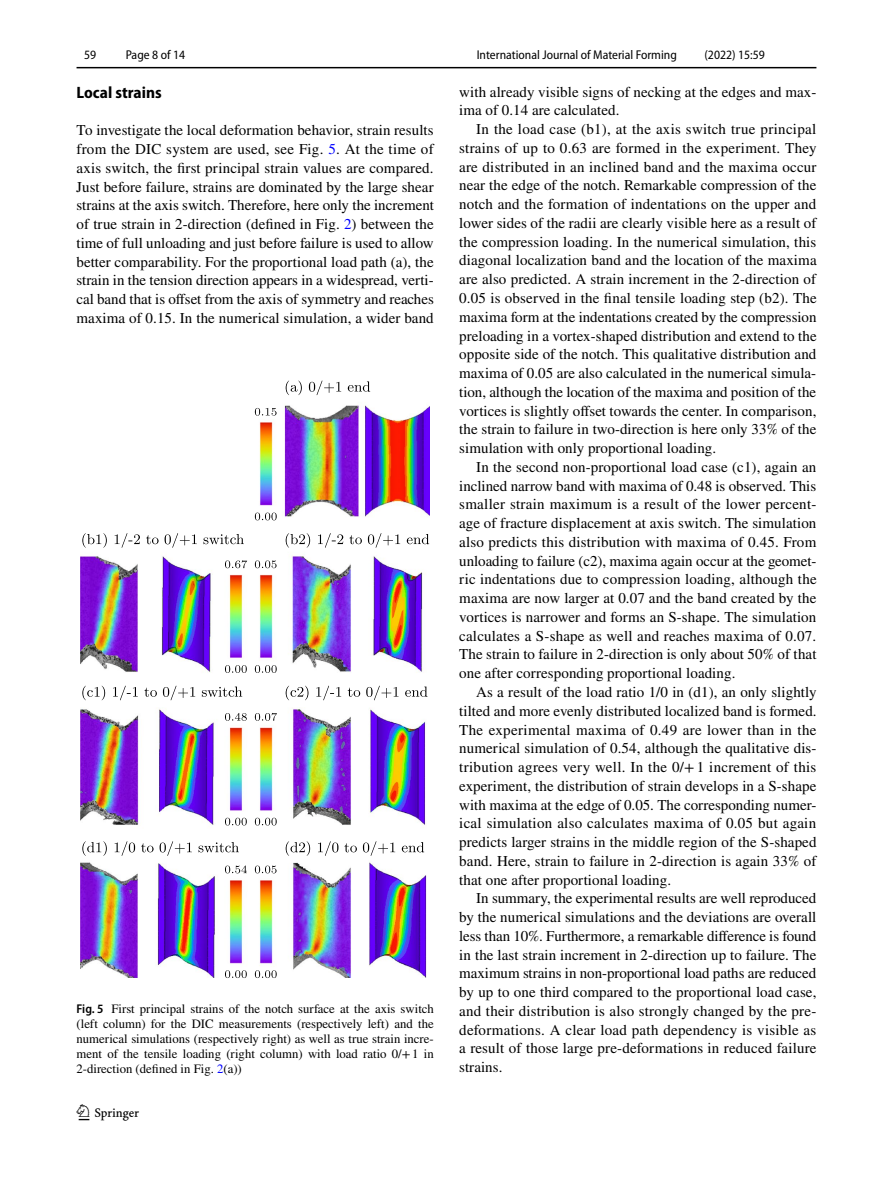
<style>
.page{position:relative;width:893px;height:1187px;background:#fff}
.page>*{position:absolute;margin:0;border:0;box-sizing:border-box;transform-origin:0 0}
.t1{font:22.5px "Springnew Regular 2";color:#000}
.t2{font:700 semi-condensed 16.5px "Myriad Pro";color:#000}
.t3{font:15px/18.8px "STIX";letter-spacing:.005em;color:#000;text-align:justify}
.t4{font:12.75px/15px "STIX";color:#000;text-align:justify}
.t5{font:semi-condensed 12.75px "Myriad Pro";color:#000}
.s1{color:#00f}
.s2{font-family:"Myriad Pro";font-weight:600;font-stretch:semi-condensed}
</style>
<div class="page">
<hr style="left:77px;top:67px;width:739px;height:1px;background:#000">
<img style="left:81px;top:385px;width:349px;height:592px">
<svg style="left:286px;top:380px;width:84px;height:15px"></svg>
<svg style="left:255px;top:408px;width:22px;height:7px"></svg>
<svg style="left:255px;top:512px;width:22px;height:8px"></svg>
<svg style="left:82px;top:533px;width:162px;height:14px"></svg>
<svg style="left:225px;top:560px;width:22px;height:8px"></svg>
<svg style="left:225px;top:665px;width:22px;height:8px"></svg>
<svg style="left:286px;top:533px;width:143px;height:14px"></svg>
<svg style="left:255px;top:560px;width:22px;height:8px"></svg>
<svg style="left:255px;top:665px;width:22px;height:8px"></svg>
<svg style="left:82px;top:685px;width:160px;height:15px"></svg>
<svg style="left:225px;top:713px;width:22px;height:7px"></svg>
<svg style="left:225px;top:817px;width:22px;height:8px"></svg>
<svg style="left:286px;top:685px;width:141px;height:15px"></svg>
<svg style="left:255px;top:713px;width:22px;height:7px"></svg>
<svg style="left:255px;top:817px;width:22px;height:8px"></svg>
<svg style="left:82px;top:841px;width:157px;height:14px"></svg>
<svg style="left:225px;top:865px;width:22px;height:8px"></svg>
<svg style="left:225px;top:970px;width:22px;height:8px"></svg>
<svg style="left:286px;top:841px;width:138px;height:14px"></svg>
<svg style="left:255px;top:865px;width:22px;height:8px"></svg>
<svg style="left:255px;top:970px;width:22px;height:8px"></svg>
<p class="t5" style="left:84px;top:48px;width:14px">59</p>
<p class="t5" style="left:126px;top:48px;width:61px">Page 8 of 14</p>
<p class="t2" style="left:77px;top:83px;width:87px">Local strains</p>
<p class="t3" style="left:77px;top:122px;width:359px">To investigate the local deformation behavior, strain results from the DIC system are used, see Fig. <span class="s1">5</span>. At the time of axis switch, the first principal strain values are compared.<br>Just before failure, strains are dominated by the large shear strains at the axis switch. Therefore, here only the increment of true strain in 2-direction (defined in Fig. <span class="s1">2</span>) between the time of full unloading and just before failure is used to allow better comparability. For the proportional load path (a), the strain in the tension direction appears in a widespread, verti&shy;cal band that is offset from the axis of symmetry and reaches maxima of 0.15. In the numerical simulation, a wider band</p>
<p class="t4" style="left:77px;top:1002px;width:359px"><span class="s2">Fig. 5</span> First principal strains of the notch surface at the axis switch (left column) for the DIC measurements (respectively left) and the numerical simulations (respectively right) as well as true strain incre&shy;ment of the tensile loading (right column) with load ratio 0/+1 in 2-direction (defined in Fig. <span class="s1">2</span>(a))</p>
<h1 class="t1" style="left:79px;top:1104px;width:62px">1 3</h1>
<p class="t5" style="left:477px;top:48px;width:202px">International Journal of Material Forming</p>
<p class="t5" style="left:704px;top:48px;width:62px">(2022) 15:59</p>
<p class="t3" style="left:459px;top:83px;width:359px">with already visible signs of necking at the edges and max&shy;ima of 0.14 are calculated.</p>
<p class="t3" style="left:459px;top:121px;width:359px;text-indent:17px">In the load case (b1), at the axis switch true principal strains of up to 0.63 are formed in the experiment. They are distributed in an inclined band and the maxima occur near the edge of the notch. Remarkable compression of the notch and the formation of indentations on the upper and lower sides of the radii are clearly visible here as a result of the compression loading. In the numerical simulation, this diagonal localization band and the location of the maxima are also predicted. A strain increment in the 2-direction of 0.05 is observed in the final tensile loading step (b2). The maxima form at the indentations created by the compression preloading in a vortex-shaped distribution and extend to the opposite side of the notch. This qualitative distribution and maxima of 0.05 are also calculated in the numerical simula&shy;tion, although the location of the maxima and position of the vortices is slightly offset towards the center. In comparison, the strain to failure in two-direction is here only 33% of the simulation with only proportional loading.</p>
<p class="t3" style="left:459px;top:458px;width:359px;text-indent:17px">In the second non-proportional load case (c1), again an inclined narrow band with maxima of 0.48 is observed. This smaller strain maximum is a result of the lower percent&shy;age of fracture displacement at axis switch. The simulation also predicts this distribution with maxima of 0.45. From unloading to failure (c2), maxima again occur at the geomet&shy;ric indentations due to compression loading, although the maxima are now larger at 0.07 and the band created by the vortices is narrower and forms an S-shape. The simulation calculates a S-shape as well and reaches maxima of 0.07.<br>The strain to failure in 2-direction is only about 50% of that one after corresponding proportional loading.</p>
<p class="t3" style="left:459px;top:683px;width:359px;text-indent:17px">As a result of the load ratio 1/0 in (d1), an only slightly tilted and more evenly distributed localized band is formed.<br>The experimental maxima of 0.49 are lower than in the numerical simulation of 0.54, although the qualitative dis&shy;tribution agrees very well. In the 0/+1 increment of this experiment, the distribution of strain develops in a S-shape with maxima at the edge of 0.05. The corresponding numer&shy;ical simulation also calculates maxima of 0.05 but again predicts larger strains in the middle region of the S-shaped band. Here, strain to failure in 2-direction is again 33% of that one after proportional loading.</p>
<p class="t3" style="left:459px;top:889px;width:359px;text-indent:17px">In summary, the experimental results are well reproduced by the numerical simulations and the deviations are overall less than 10%. Furthermore, a remarkable difference is found in the last strain increment in 2-direction up to failure. The maximum strains in non-proportional load paths are reduced by up to one third compared to the proportional load case, and their distribution is also strongly changed by the pre&shy;deformations. A clear load path dependency is visible as a result of those large pre-deformations in reduced failure strains.</p>
</div>
